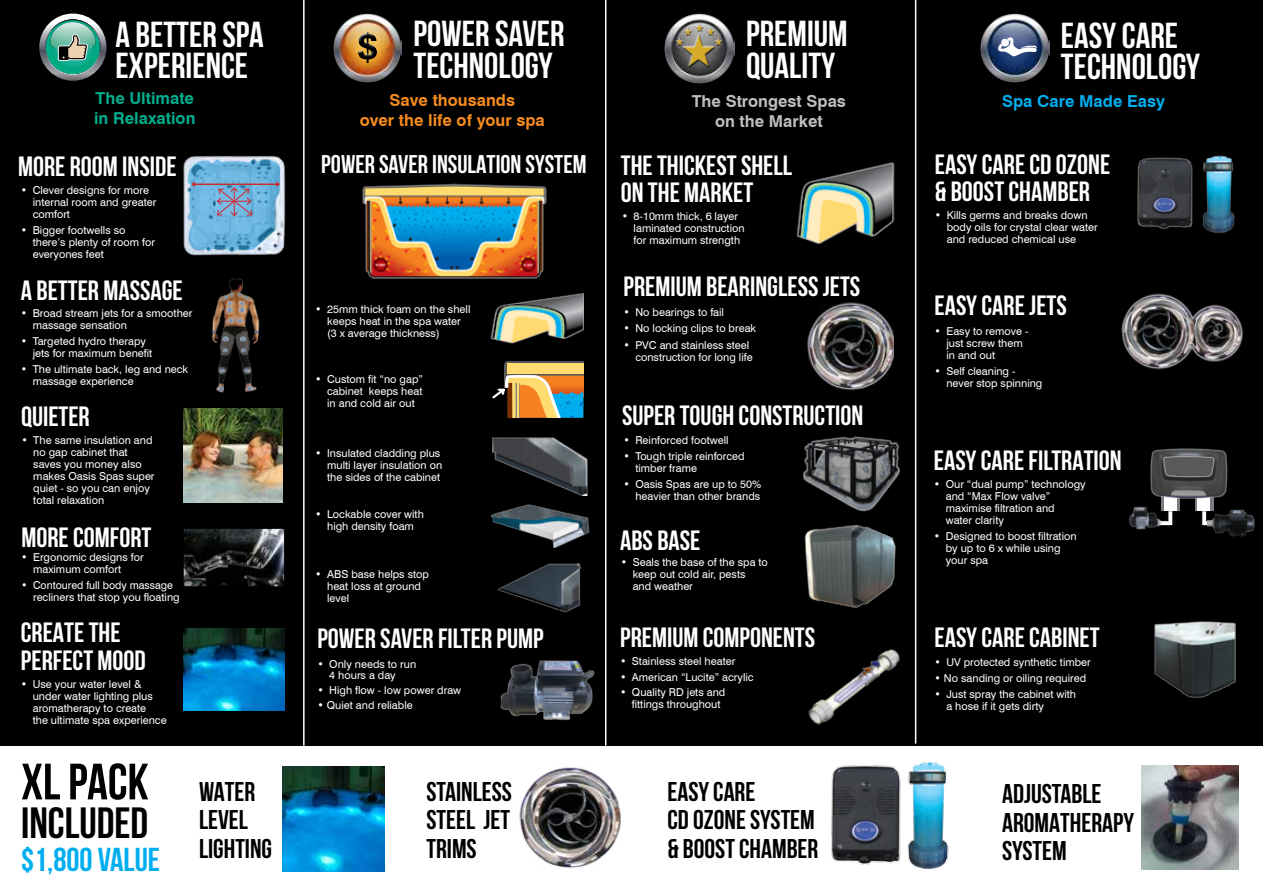
<style>
.page{position:relative;width:1263px;height:893px;background:#fff}
.page>*{position:absolute;margin:0;border:0;box-sizing:border-box;transform-origin:0 0}
.t1{font:700 51px "Bebas Neue";color:#000}
.t2{font:700 43.5px "Bebas Neue";color:#000}
.t3{font:700 36px/31.5px "Bebas Neue";color:#fff}
.t4{font:700 33px "Bebas Neue";color:#00aeef}
.t5{font:700 27.75px/27px "Bebas Neue";color:#fff}
.t6{font:700 27px/28.5px "Bebas Neue";color:#000}
.t7{font:700 25.5px "Bebas Neue";color:#fff}
.t8{font:700 16.5px/19.8px "Swiss 721 BT";color:#f68b1f;text-align:center}
.t9{font:700 16.5px/19.8px "Swiss 721 BT";color:#bcbec0;text-align:center}
.t10{font:700 16.5px/19.8px "Swiss 721 BT";color:#00ad8c}
.t11{font:700 16.5px "Swiss 721 BT";color:#00aeef}
.t12{font:10.95px/12px "Swiss 721 BT";color:#fff}
</style>
<div class="page">
<img style="left:1142px;top:766px;width:97px;height:104px">
<div style="left:0;top:0;width:1263px;height:746px;background:#000"></div>
<hr style="left:605px;top:0;width:1px;height:746px;background:#fff">
<hr style="left:303px;top:0;width:2px;height:746px;background:#fff">
<hr style="left:915px;top:0;width:1px;height:744px;background:#fff">
<img style="left:333px;top:14px;width:69px;height:68px">
<div style="left:355px;top:28px;width:24px;height:36px;background:#e6cd90"></div>
<div style="left:356px;top:30px;width:24px;height:35px;background:#000;opacity:.75"></div>
<img style="left:796px;top:162px;width:99px;height:82px">
<img style="left:807px;top:302px;width:86px;height:89px">
<img style="left:519px;top:767px;width:102px;height:101px">
<img style="left:803px;top:436px;width:98px;height:76px">
<img style="left:665px;top:14px;width:69px;height:69px">
<div style="left:682px;top:35px;width:34px;height:33px;background:#000;opacity:.75"></div>
<div style="left:695px;top:23px;width:9px;height:9px;background:#fff;opacity:.75"></div>
<svg style="left:676px;top:24px;width:46px;height:43px;background:#898067"></svg>
<div style="left:714px;top:38px;width:9px;height:8px;background:#000;opacity:.75"></div>
<img style="left:1202px;top:155px;width:33px;height:78px">
<img style="left:1137px;top:157px;width:56px;height:72px">
<img style="left:980px;top:14px;width:69px;height:69px">
<svg style="left:997px;top:37px;width:40px;height:20px"></svg>
<svg style="left:1161px;top:499px;width:19px;height:12px"></svg>
<div style="left:1195px;top:494px;width:18px;height:17px;background:#7a797f"></div>
<svg style="left:1163px;top:511px;width:10px;height:15px"></svg>
<svg style="left:1201px;top:511px;width:7px;height:15px"></svg>
<img style="left:1208px;top:508px;width:46px;height:29px">
<img style="left:1129px;top:505px;width:34px;height:25px">
<div style="left:1164px;top:495px;width:12px;height:15px;background:#fff"></div>
<div style="left:1197px;top:495px;width:13px;height:15px;background:#fff"></div>
<img style="left:1150px;top:448px;width:78px;height:51px">
<img style="left:1154px;top:621px;width:82px;height:77px">
<img style="left:1121px;top:293px;width:122px;height:77px">
<img style="left:501px;top:660px;width:94px;height:61px">
<img style="left:808px;top:649px;width:92px;height:76px">
<svg style="left:39px;top:14px;width:67px;height:67px"></svg>
<img style="left:183px;top:155px;width:103px;height:101px">
<svg style="left:187px;top:159px;width:93px;height:93px;background:#78b2d7"></svg>
<hr style="left:194px;top:184px;width:83px;height:1px;background:#d2232a">
<img style="left:212px;top:278px;width:48px;height:115px">
<img style="left:183px;top:408px;width:100px;height:95px">
<img style="left:185px;top:530px;width:98px;height:55px">
<div style="left:183px;top:528px;width:102px;height:59px;border:1px solid #000"></div>
<img style="left:490px;top:495px;width:100px;height:53px">
<svg style="left:492px;top:361px;width:92px;height:57px;background:#a6905e"></svg>
<img style="left:490px;top:293px;width:93px;height:51px">
<img style="left:183px;top:628px;width:102px;height:82px">
<img style="left:283px;top:767px;width:101px;height:105px">
<img style="left:497px;top:563px;width:85px;height:50px">
<img style="left:492px;top:437px;width:96px;height:58px">
<img style="left:804px;top:523px;width:113px;height:86px">
<img style="left:831px;top:765px;width:70px;height:100px">
<img style="left:907px;top:761px;width:42px;height:108px">
<img style="left:362px;top:183px;width:185px;height:96px">
<h3 class="t3" style="left:115px;top:19px;width:150px;line-height:30.8px">A BETTER SPA<br>EXPERIENCE</h3>
<h3 class="t10" style="left:94px;top:88px;width:103px">The Ultimate in Relaxation</h3>
<h3 class="t5" style="left:18px;top:153px;width:160px">MORE ROOM INSIDE</h3>
<p class="t12" style="left:33px;top:184px;width:125px;text-indent:-12px">• Clever designs for more internal room and greater comfort</p>
<p class="t12" style="left:33px;top:224px;width:124px;text-indent:-12px">• Bigger footwells so there’s plenty of room for everyones feet</p>
<h3 class="t5" style="left:21px;top:277px;width:163px">A BETTER MASSAGE</h3>
<p class="t12" style="left:33px;top:307px;width:161px;text-indent:-12px">• Broad stream jets for a smoother massage sensation</p>
<p class="t12" style="left:33px;top:335px;width:121px;text-indent:-12px">• Targeted hydro therapy jets for maximum benefit</p>
<p class="t12" style="left:33px;top:363px;width:157px;text-indent:-12px">• The ultimate back, leg and neck massage experience</p>
<h3 class="t5" style="left:21px;top:402px;width:70px">QUIETER</h3>
<p class="t12" style="left:33px;top:433px;width:123px;text-indent:-12px">• The same insulation and no gap cabinet that saves you money also makes Oasis Spas super quiet - so you can enjoy total relaxation</p>
<h3 class="t5" style="left:21px;top:523px;width:131px">MORE COMFORT</h3>
<p class="t12" style="left:33px;top:551px;width:112px;text-indent:-12px">• Ergonomic designs for maximum comfort</p>
<p class="t12" style="left:33px;top:579px;width:148px;text-indent:-12px">• Contoured full body massage recliners that stop you floating</p>
<h3 class="t5" style="left:21px;top:618px;width:126px;line-height:28.5px">CREATE THE<br>PERFECT MOOD</h3>
<p class="t12" style="left:33px;top:678px;width:135px;text-indent:-12px">• Use your water level &amp; under water lighting plus aromatherapy to create<br>the ultimate spa experience</p>
<h3 class="t3" style="left:413px;top:18px;width:152px">POWER SAVER<br>TECHNOLOGY</h3>
<h3 class="t8" style="left:360px;top:90px;width:187px">Save thousands<br>over the life of your spa</h3>
<h3 class="t7" style="left:321px;top:150px;width:267px">POWER SAVER INSULATION SYSTEM</h3>
<p class="t12" style="left:327px;top:303px;width:145px;text-indent:-12px">• 25mm thick foam on the shell keeps heat in the spa water (3 x average thickness)</p>
<p class="t12" style="left:327px;top:373px;width:97px;text-align:justify;text-indent:-12px">• Custom fit “no gap” cabinet keeps heat in and cold air out</p>
<p class="t12" style="left:327px;top:447px;width:117px;text-indent:-12px">• Insulated cladding plus multi layer insulation on the sides of the cabinet</p>
<p class="t12" style="left:315px;top:508px;width:110px;text-align:center">• Lockable cover with high density foam</p>
<p class="t12" style="left:327px;top:568px;width:103px;text-indent:-12px">• ABS base helps stop heat loss at ground level</p>
<h3 class="t5" style="left:317px;top:624px;width:228px">POWER SAVER FILTER PUMP</h3>
<p class="t12" style="left:329px;top:658px;width:88px;line-height:11.2px;text-indent:-12px">• Only needs to run<br>4 hours a day</p>
<p class="t12" style="left:317px;top:684px;width:145px">• High flow - low power draw</p>
<p class="t12" style="left:317px;top:699px;width:97px">• Quiet and reliable</p>
<h3 class="t3" style="left:746px;top:17px;width:103px">PREMIUM<br>QUALITY</h3>
<h3 class="t9" style="left:692px;top:91px;width:156px">The Strongest Spas on the Market</h3>
<h3 class="t5" style="left:621px;top:151px;width:173px">THE THICKEST SHELL<br>ON THE MARKET</h3>
<p class="t12" style="left:634px;top:210px;width:112px;text-indent:-12px">• 8-10mm thick, 6 layer laminated construction for maximum strength</p>
<h3 class="t5" style="left:623px;top:272px;width:238px">PREMIUM BEARINGLESS JETS</h3>
<p class="t12" style="left:623px;top:306px;width:102px">• No bearings to fail</p>
<p class="t12" style="left:623px;top:322px;width:134px">• No locking clips to break</p>
<p class="t12" style="left:635px;top:339px;width:119px;text-indent:-12px">• PVC and stainless steel construction for long life</p>
<h3 class="t5" style="left:622px;top:401px;width:243px">SUPER TOUGH CONSTRUCTION</h3>
<p class="t12" style="left:623px;top:434px;width:107px">• Reinforced footwell</p>
<p class="t12" style="left:635px;top:450px;width:111px;text-indent:-12px">• Tough triple reinforced timber frame</p>
<p class="t12" style="left:623px;top:478px;width:139px;text-align:right">• Oasis Spas are up to 50% heavier than other brands</p>
<h3 class="t5" style="left:620px;top:526px;width:82px">ABS BASE</h3>
<p class="t12" style="left:633px;top:556px;width:137px;text-indent:-12px">• Seals the base of the spa to keep out cold air, pests<br>and weather</p>
<h3 class="t5" style="left:620px;top:624px;width:197px">PREMIUM COMPONENTS</h3>
<p class="t12" style="left:620px;top:655px;width:117px">• Stainless steel heater</p>
<p class="t12" style="left:620px;top:671px;width:135px">• American “Lucite” acrylic</p>
<p class="t12" style="left:632px;top:686px;width:95px;text-indent:-12px">• Quality RD jets and fittings throughout</p>
<h3 class="t3" style="left:1061px;top:19px;width:141px">EASY CARE<br>TECHNOLOGY</h3>
<h3 class="t11" style="left:1002px;top:91px;width:164px">Spa Care Made Easy</h3>
<h3 class="t5" style="left:935px;top:151px;width:177px">EASY CARE CD OZONE &amp; BOOST CHAMBER</h3>
<p class="t12" style="left:947px;top:209px;width:153px;text-indent:-12px">• Kills germs and breaks down body oils for crystal clear water and reduced chemical use</p>
<h3 class="t5" style="left:934px;top:292px;width:134px">EASY CARE JETS</h3>
<p class="t12" style="left:946px;top:325px;width:84px;text-indent:-12px">• Easy to remove - just screw them in and out</p>
<p class="t12" style="left:946px;top:365px;width:98px;text-indent:-12px">• Self cleaning - never stop spinning</p>
<h3 class="t5" style="left:934px;top:446px;width:189px">EASY CARE FILTRATION</h3>
<p class="t12" style="left:946px;top:478px;width:141px;text-indent:-12px">• Our “dual pump” technology and “Max Flow valve” maximise filtration and<br>water clarity</p>
<p class="t12" style="left:946px;top:530px;width:132px;text-indent:-12px">• Designed to boost filtration by up to 6 x while using your spa</p>
<h3 class="t5" style="left:934px;top:624px;width:167px">EASY CARE CABINET</h3>
<p class="t12" style="left:934px;top:656px;width:158px">• UV protected synthetic timber</p>
<p class="t12" style="left:934px;top:672px;width:153px">• No sanding or oiling required</p>
<p class="t12" style="left:946px;top:687px;width:131px;text-indent:-12px">• Just spray the cabinet with a hose if it gets dirty</p>
<h1 class="t1" style="left:21px;top:754px;width:129px">XL PACK</h1>
<h2 class="t2" style="left:21px;top:799px;width:129px">INCLUDED</h2>
<h3 class="t4" style="left:21px;top:842px;width:140px">$1,800 VALUE</h3>
<h3 class="t6" style="left:426px;top:777px;width:87px;text-align:justify">STAINLESS STEEL JET TRIMS</h3>
<h3 class="t6" style="left:667px;top:777px;width:152px">EASY CARE<br>CD OZONE SYSTEM &amp; BOOST CHAMBER</h3>
<h3 class="t6" style="left:199px;top:777px;width:75px">WATER<br>LEVEL<br>LIGHTING</h3>
<h3 class="t6" style="left:1002px;top:779px;width:134px">ADJUSTABLE<br>AROMATHERAPY<br>SYSTEM</h3>
</div>
